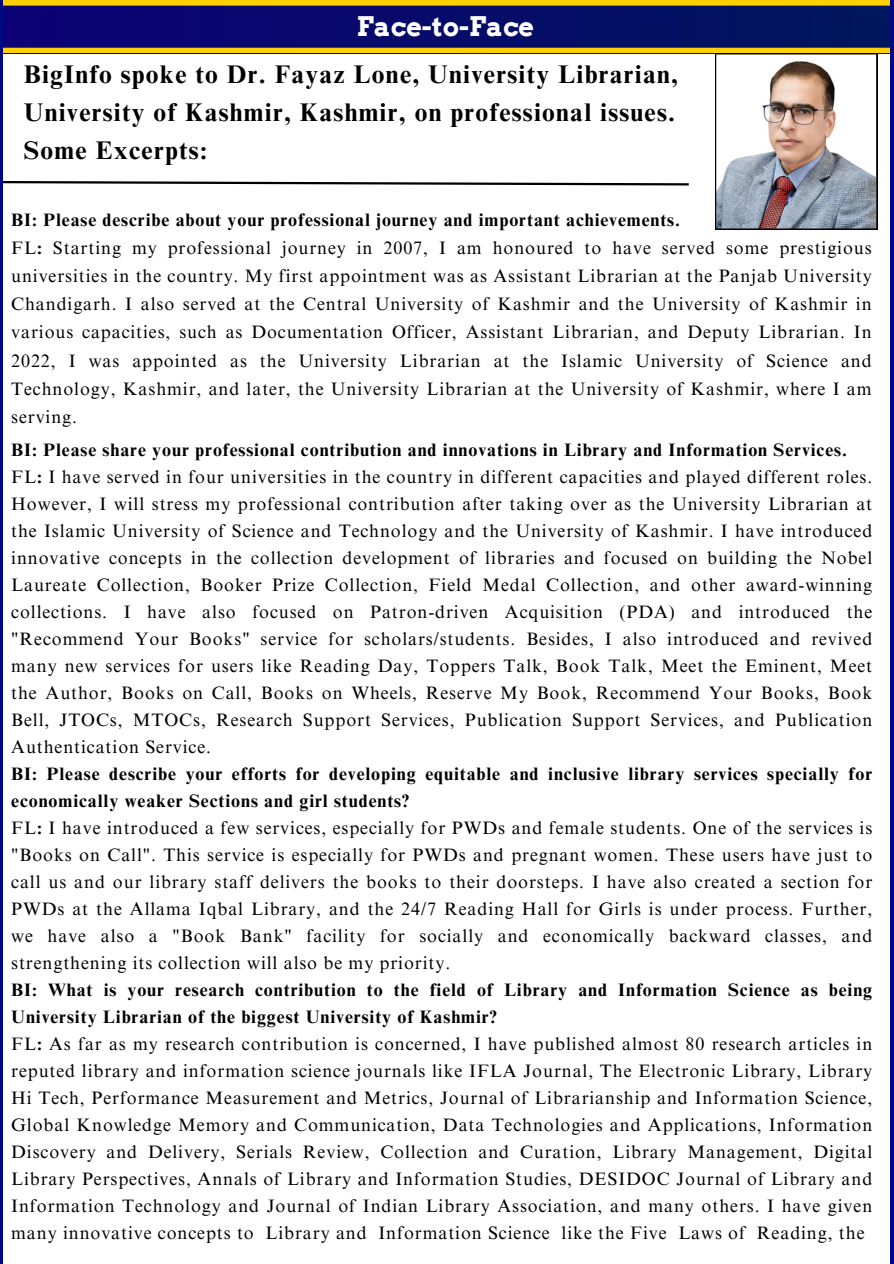
<style>
.page{position:relative;width:894px;height:1264px;background:#fff}
.page>*{position:absolute;margin:0;border:0;box-sizing:border-box;transform-origin:0 0}
.t1{font:700 27px "Arvo";color:#fff}
.t2{font:700 25.5px/38.2px "Times NRMT Pro";letter-spacing:.05em;color:#000;text-align:justify}
.t3{font:18px/27px "Times NRMT Pro";letter-spacing:.05em;color:#000;text-align:justify}
.t4{font:700 18px/27px "Times NRMT Pro";letter-spacing:.05em;color:#000}
.s1{font-weight:700}
</style>
<div class="page">
<svg style="left:3px;top:0;width:886px;height:53px"></svg>
<svg style="left:889px;top:0;width:4px;height:1263px;fill:#000982"></svg>
<hr style="left:0;top:0;width:3px;height:1263px;background:#000982">
<img style="left:715px;top:53px;width:162px;height:177px">
<svg style="left:3px;top:181px;width:686px;height:5px"></svg>
<p class="t1" style="left:357px;top:10px;width:179px">Face-to-Face</p>
<p class="t2" style="left:24px;top:58px;width:655px">BigInfo spoke to Dr. Fayaz Lone, University Librarian, University of Kashmir, Kashmir, on professional issues.<br>Some Excerpts:</p>
<p class="t4" style="left:11px;top:208px;width:670px">BI: Please describe about your professional journey and important achievements.</p>
<p class="t3" style="left:11px;top:236px;width:861px;line-height:28.2px">FL<span class="s1">:</span> Starting my professional journey in 2007, I am honoured to have served some prestigious universities in the country. My first appointment was as Assistant Librarian at the Panjab University Chandigarh. I also served at the Central University of Kashmir and the University of Kashmir in various capacities, such as Documentation Officer, Assistant Librarian, and Deputy Librarian. In 2022, I was appointed as the University Librarian at the Islamic University of Science and Technology, Kashmir, and later, the University Librarian at the University of Kashmir, where I am serving.</p>
<h1 class="t4" style="left:11px;top:438px;width:836px">BI: Please share your professional contribution and innovations in Library and Information Services.</h1>
<p class="t3" style="left:11px;top:465px;width:862px">FL<span class="s1">:</span> I have served in four universities in the country in different capacities and played different roles.<br>However, I will stress my professional contribution after taking over as the University Librarian at the Islamic University of Science and Technology and the University of Kashmir. I have introduced innovative concepts in the collection development of libraries and focused on building the Nobel Laureate Collection, Booker Prize Collection, Field Medal Collection, and other award-winning collections. I have also focused on Patron-driven Acquisition (PDA) and introduced the "Recommend Your Books" service for scholars/students. Besides, I also introduced and revived many new services for users like Reading Day, Toppers Talk, Book Talk, Meet the Eminent, Meet the Author, Books on Call, Books on Wheels, Reserve My Book, Recommend Your Books, Book Bell, JTOCs, MTOCs, Research Support Services, Publication Support Services, and Publication Authentication Service.</p>
<h1 class="t4" style="left:11px;top:762px;width:862px">BI: Please describe your efforts for developing equitable and inclusive library services specially for economically weaker Sections and girl students?</h1>
<p class="t3" style="left:11px;top:816px;width:862px">FL<span class="s1">:</span> I have introduced a few services, especially for PWDs and female students. One of the services is "Books on Call". This service is especially for PWDs and pregnant women. These users have just to call us and our library staff delivers the books to their doorsteps. I have also created a section for PWDs at the Allama Iqbal Library, and the 24/7 Reading Hall for Girls is under process. Further, we have also a "Book Bank" facility for socially and economically backward classes, and strengthening its collection will also be my priority.</p>
<p class="t4" style="left:11px;top:978px;width:862px">BI: What is your research contribution to the field of Library and Information Science as being<br>University Librarian of the biggest University of Kashmir?</p>
<p class="t3" style="left:11px;top:1032px;width:862px">FL<span class="s1">:</span> As far as my research contribution is concerned, I have published almost 80 research articles in reputed library and information science journals like IFLA Journal, The Electronic Library, Library Hi Tech, Performance Measurement and Metrics, Journal of Librarianship and Information Science, Global Knowledge Memory and Communication, Data Technologies and Applications, Information Discovery and Delivery, Serials Review, Collection and Curation, Library Management, Digital Library Perspectives, Annals of Library and Information Studies, DESIDOC Journal of Library and Information Technology and Journal of Indian Library Association, and many others. I have given many innovative concepts to Library and Information Science like the Five Laws of Reading, the</p>
</div>
